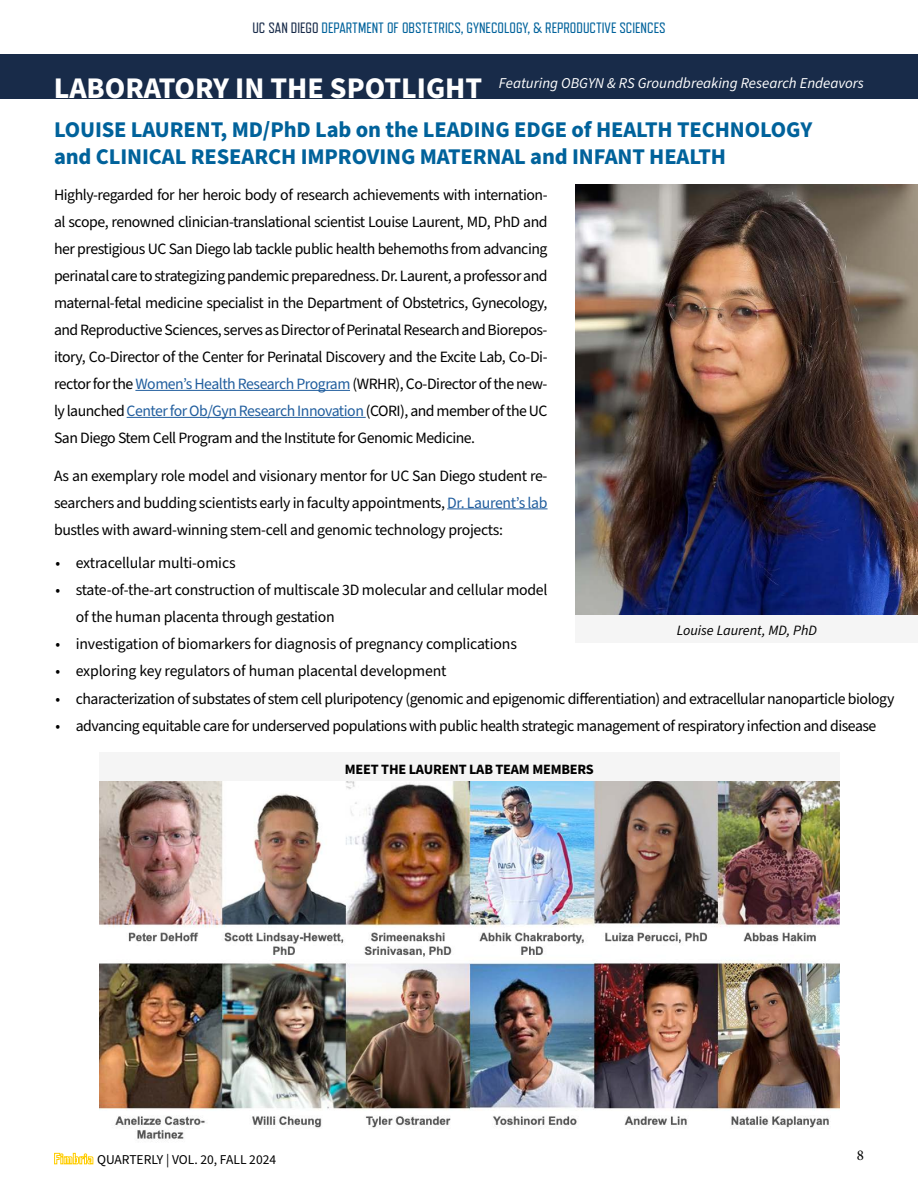
<style>
.page{position:relative;width:918px;height:1188px;background:#fff}
.page>*{position:absolute;margin:0;border:0;box-sizing:border-box;transform-origin:0 0}
.t1{font:700 22.5px/27px "Source Sans Pro";letter-spacing:-.005em;color:#00629b}
.t2{font:15.75px/27px "Source Sans Pro";letter-spacing:-.03em;color:#000;text-align:justify}
.t3{font:15.75px "Source Sans Pro";letter-spacing:-.01em;color:#000}
.t4{font:italic 15px "Source Sans Pro";color:#fff}
.t5{font:15px "Refrigerator Deluxe";color:#00629b}
.t6{font:15px "Minion Pro";color:#000}
.t7{font:700 14.25px "Source Sans Pro";letter-spacing:-.015em;color:#000}
.t8{font:italic 14.25px "Source Sans Pro";color:#000}
.t9{font:13.5px "Source Sans Pro";color:#000}
.s1{color:#182b49}
.s2{font-weight:700;font-style:normal;font-size:30px}
.s3{color:#215e9e}
.s4{font-family:"Refrigerator Deluxe";font-weight:800;font-size:15px;color:#ffcd00}
</style>
<div class="page">
<div style="left:576px;top:613px;width:342px;height:30px;background:#f5f5f5"></div>
<div style="left:0;top:54px;width:918px;height:44px;background:#182b49"></div>
<img style="left:576px;top:184px;width:342px;height:431px">
<hr style="left:135px;top:390px;width:215px;height:1px;background:#215e9e">
<hr style="left:127px;top:417px;width:239px;height:1px;background:#215e9e">
<hr style="left:447px;top:508px;width:101px;height:1px;background:#215e9e">
<div style="left:99px;top:753px;width:741px;height:29px;background:#f5f5f5"></div>
<img style="left:99px;top:782px;width:741px;height:358px">
<p class="t5" style="left:252px;top:20px;width:415px"><span class="s1">UC SAN DIEGO</span> DEPARTMENT OF OBSTETRICS, GYNECOLOGY, &amp; REPRODUCTIVE SCIENCES</p>
<p class="t4" style="left:54px;top:73px;width:812px"><span class="s2">LABORATORY IN THE SPOTLIGHT</span> Featuring OBGYN &amp; RS Groundbreaking Research Endeavors</p>
<h1 class="t1" style="left:54px;top:117px;width:760px">LOUISE LAURENT, MD/PhD Lab on the LEADING EDGE of HEALTH TECHNOLOGY and CLINICAL RESEARCH IMPROVING MATERNAL and INFANT HEALTH</h1>
<p class="t2" style="left:54px;top:182px;width:495px">Highly-regarded for her heroic body of research achievements with internation&shy;al scope, renowned clinician-translational scientist Louise Laurent, MD, PhD and her prestigious UC San Diego lab tackle public health behemoths from advancing perinatal care to strategizing pandemic preparedness. Dr. Laurent, a professor and maternal-fetal medicine specialist in the Department of Obstetrics, Gynecology, and Reproductive Sciences, serves as Director of Perinatal Research and Biorepos&shy;itory, Co-Director of the Center for Perinatal Discovery and the Excite Lab, Co-Di&shy;rector for the <span class="s3">Women’s Health Research Program</span> (WRHR), Co-Director of the new&shy;ly launched <span class="s3">Center for Ob/Gyn Research Innovation</span> (CORI), and member of the UC San Diego Stem Cell Program and the Institute for Genomic Medicine.</p>
<p class="t2" style="left:54px;top:462px;width:495px">As an exemplary role model and visionary mentor for UC San Diego student re&shy;searchers and budding scientists early in faculty appointments, <span class="s3">Dr. Laurent’s lab </span>bustles with award-winning stem-cell and genomic technology projects:</p>
<p class="t3" style="left:56px;top:552px;width:182px">• extracellular multi-omics</p>
<p class="t2" style="left:76px;top:576px;width:473px;text-indent:-20px">• state-of-the-art construction of multiscale 3D molecular and cellular model of the human placenta through gestation</p>
<p class="t3" style="left:56px;top:633px;width:463px">• investigation of biomarkers for diagnosis of pregnancy complications</p>
<p class="t3" style="left:56px;top:660px;width:392px">• exploring key regulators of human placental development</p>
<p class="t2" style="left:56px;top:685px;width:840px">• characterization of substates of stem cell pluripotency (genomic and epigenomic differentiation) and extracellular nanoparticle biology</p>
<p class="t2" style="left:56px;top:712px;width:822px">• advancing equitable care for underserved populations with public health strategic management of respiratory infection and disease</p>
<p class="t8" style="left:677px;top:621px;width:142px">Louise Laurent, MD, PhD</p>
<p class="t7" style="left:345px;top:760px;width:251px">MEET THE LAURENT LAB TEAM MEMBERS</p>
<p class="t9" style="left:54px;top:1150px;width:224px"><span class="s4">Fimbria</span> QUARTERLY | VOL. 20, FALL 2024</p>
<p class="t6" style="left:857px;top:1145px;width:9px">8</p>
</div>
